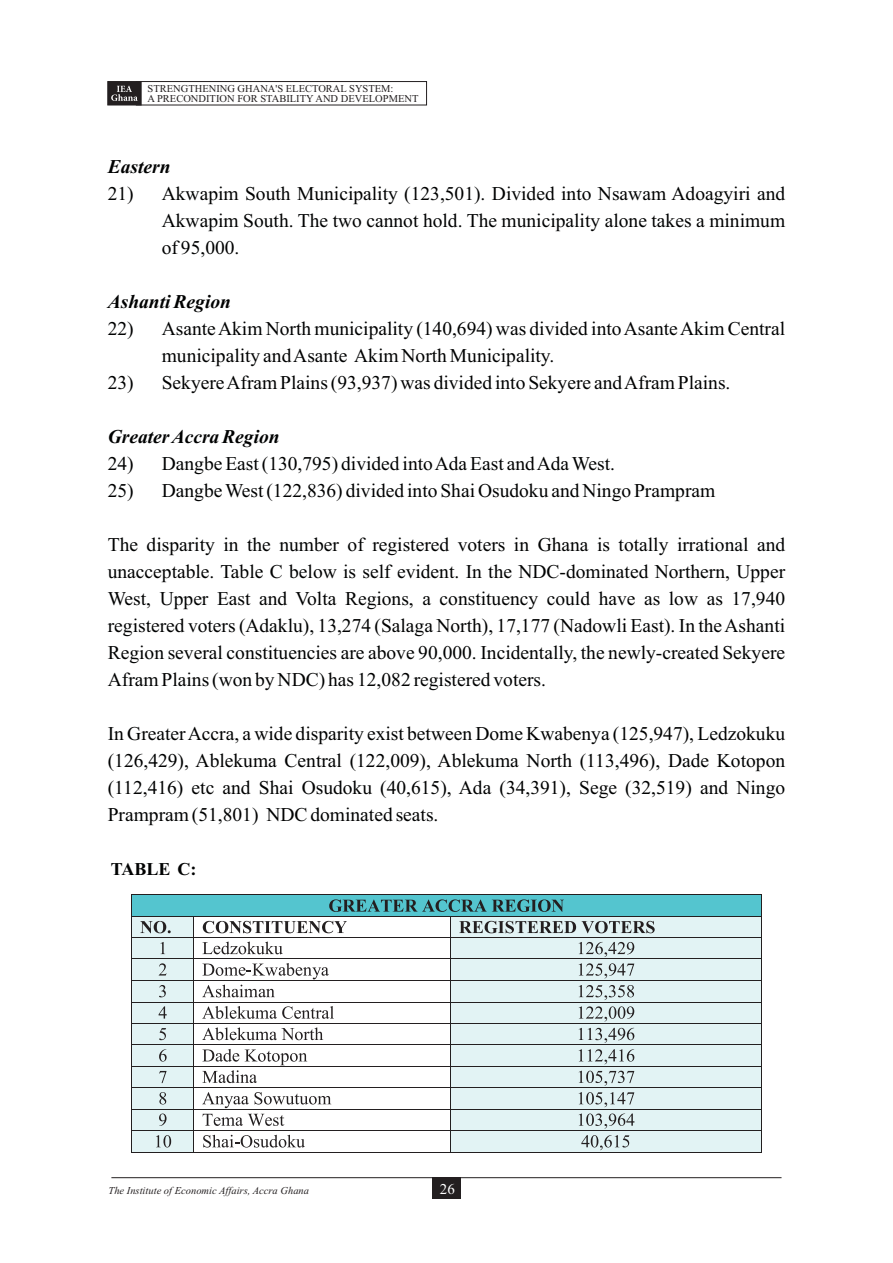
<style>
.page{position:relative;width:893px;height:1263px;background:#fff}
.page>*{position:absolute;margin:0;border:0;box-sizing:border-box;transform-origin:0 0}
.t1{font:19.5px/27px "Times New Roman";color:#010202;text-align:justify}
.t2{font:italic 700 19.5px "Times New Roman";color:#010202}
.t3{font:700 18px "Times New Roman";color:#010202}
.t4{font:15px "Times New Roman";color:#fff}
.t5{font:10.5px/10.4px "Times New Roman";color:#231f20}
.t6{font:italic 10.5px "Times New Roman";color:#231f20}
</style>
<div class="page">
<div style="left:451px;top:916px;width:310px;height:236px;background:#e2f3f4"></div>
<div style="left:132px;top:916px;width:62px;height:236px;background:#e2f3f4"></div>
<div style="left:132px;top:895px;width:629px;height:21px;background:#54c5cf"></div>
<hr style="left:132px;top:894px;width:629px;height:1px;background:#231f20">
<svg style="left:140px;top:921px;width:31px;height:12px"></svg>
<hr style="left:132px;top:916px;width:62px;height:1px;background:#231f20">
<hr style="left:194px;top:916px;width:256px;height:1px;background:#231f20">
<hr style="left:451px;top:916px;width:310px;height:1px;background:#231f20">
<svg style="left:160px;top:942px;width:5px;height:12px"></svg>
<hr style="left:132px;top:937px;width:62px;height:1px;background:#231f20">
<hr style="left:194px;top:937px;width:256px;height:1px;background:#231f20">
<hr style="left:451px;top:937px;width:310px;height:1px;background:#231f20">
<svg style="left:159px;top:963px;width:8px;height:12px"></svg>
<hr style="left:132px;top:958px;width:62px;height:1px;background:#231f20">
<hr style="left:194px;top:958px;width:256px;height:1px;background:#231f20">
<hr style="left:451px;top:958px;width:310px;height:1px;background:#231f20">
<svg style="left:159px;top:985px;width:7px;height:12px"></svg>
<hr style="left:132px;top:980px;width:62px;height:1px;background:#231f20">
<hr style="left:194px;top:980px;width:256px;height:1px;background:#231f20">
<hr style="left:451px;top:980px;width:310px;height:1px;background:#231f20">
<svg style="left:159px;top:1006px;width:8px;height:12px"></svg>
<hr style="left:132px;top:1002px;width:62px;height:1px;background:#231f20">
<hr style="left:194px;top:1002px;width:256px;height:1px;background:#231f20">
<hr style="left:451px;top:1002px;width:310px;height:1px;background:#231f20">
<svg style="left:159px;top:1028px;width:7px;height:12px"></svg>
<hr style="left:132px;top:1023px;width:62px;height:1px;background:#231f20">
<hr style="left:194px;top:1023px;width:256px;height:1px;background:#231f20">
<hr style="left:451px;top:1023px;width:310px;height:1px;background:#231f20">
<svg style="left:159px;top:1049px;width:8px;height:13px"></svg>
<hr style="left:132px;top:1044px;width:62px;height:1px;background:#231f20">
<hr style="left:194px;top:1044px;width:256px;height:1px;background:#231f20">
<hr style="left:451px;top:1044px;width:310px;height:1px;background:#231f20">
<svg style="left:159px;top:1071px;width:8px;height:12px"></svg>
<hr style="left:132px;top:1066px;width:62px;height:1px;background:#231f20">
<hr style="left:194px;top:1066px;width:256px;height:1px;background:#231f20">
<hr style="left:451px;top:1066px;width:310px;height:1px;background:#231f20">
<svg style="left:159px;top:1092px;width:7px;height:12px"></svg>
<hr style="left:132px;top:1087px;width:62px;height:1px;background:#231f20">
<hr style="left:194px;top:1087px;width:256px;height:1px;background:#231f20">
<hr style="left:451px;top:1087px;width:310px;height:1px;background:#231f20">
<svg style="left:159px;top:1113px;width:8px;height:13px"></svg>
<hr style="left:132px;top:1109px;width:62px;height:1px;background:#231f20">
<hr style="left:194px;top:1109px;width:256px;height:1px;background:#231f20">
<hr style="left:451px;top:1109px;width:310px;height:1px;background:#231f20">
<svg style="left:156px;top:1135px;width:15px;height:12px"></svg>
<hr style="left:132px;top:1130px;width:62px;height:1px;background:#231f20">
<hr style="left:194px;top:1130px;width:256px;height:1px;background:#231f20">
<hr style="left:451px;top:1130px;width:310px;height:1px;background:#231f20">
<svg style="left:131px;top:894px;width:1px;height:259px"></svg>
<hr style="left:132px;top:1152px;width:62px;height:1px;background:#231f20">
<hr style="left:194px;top:1152px;width:256px;height:1px;background:#231f20">
<svg style="left:202px;top:899px;width:453px;height:254px"></svg>
<hr style="left:451px;top:1152px;width:310px;height:1px;background:#231f20">
<svg style="left:761px;top:894px;width:1px;height:259px"></svg>
<div style="left:136px;top:81px;width:291px;height:24px;border:1px solid #231f20"></div>
<svg style="left:107px;top:81px;width:35px;height:25px"></svg>
<hr style="left:111px;top:1177px;width:670px;height:1px;background:#231f20">
<div style="left:432px;top:1178px;width:29px;height:21px;background:#231f20"></div>
<p class="t5" style="left:147px;top:84px;width:272px">STRENGTHENING GHANA'S ELECTORAL SYSTEM:<br>A PRECONDITION FOR STABILITY AND DEVELOPMENT</p>
<p class="t2" style="left:108px;top:159px;width:64px">Eastern</p>
<p class="t1" style="left:162px;top:181px;width:625px;text-indent:-54px">21) Akwapim South Municipality (123,501). Divided into Nsawam Adoagyiri and Akwapim South. The two cannot hold. The municipality alone takes a minimum of 95,000.</p>
<p class="t2" style="left:108px;top:294px;width:125px">Ashanti Region</p>
<p class="t1" style="left:162px;top:316px;width:625px;text-indent:-54px">22) Asante Akim North municipality (140,694) was divided into Asante Akim Central municipality and Asante Akim North Municipality.</p>
<p class="t1" style="left:108px;top:370px;width:624px">23) Sekyere Afram Plains (93,937) was divided into Sekyere and Afram Plains.</p>
<p class="t2" style="left:108px;top:429px;width:173px">Greater Accra Region</p>
<p class="t1" style="left:108px;top:451px;width:509px">24) Dangbe East (130,795) divided into Ada East and Ada West.</p>
<p class="t1" style="left:108px;top:478px;width:609px">25) Dangbe West (122,836) divided into Shai Osudoku and Ningo Prampram</p>
<p class="t1" style="left:108px;top:532px;width:679px">The disparity in the number of registered voters in Ghana is totally irrational and unacceptable. Table C below is self evident. In the NDC-dominated Northern, Upper West, Upper East and Volta Regions, a constituency could have as low as 17,940 registered voters (Adaklu), 13,274 (Salaga North), 17,177 (Nadowli East). In the Ashanti Region several constituencies are above 90,000. Incidentally, the newly-created Sekyere Afram Plains (won by NDC) has 12,082 registered voters.</p>
<p class="t1" style="left:108px;top:721px;width:679px">In Greater Accra, a wide disparity exist between Dome Kwabenya (125,947), Ledzokuku (126,429), Ablekuma Central (122,009), Ablekuma North (113,496), Dade Kotopon (112,416) etc and Shai Osudoku (40,615), Ada (34,391), Sege (32,519) and Ningo Prampram (51,801) NDC dominated seats.</p>
<p class="t3" style="left:111px;top:862px;width:87px">TABLE C:</p>
<p class="t6" style="left:109px;top:1186px;width:202px">The Institute of Economic Affairs, Accra Ghana</p>
<p class="t4" style="left:440px;top:1183px;width:16px">26</p>
</div>
